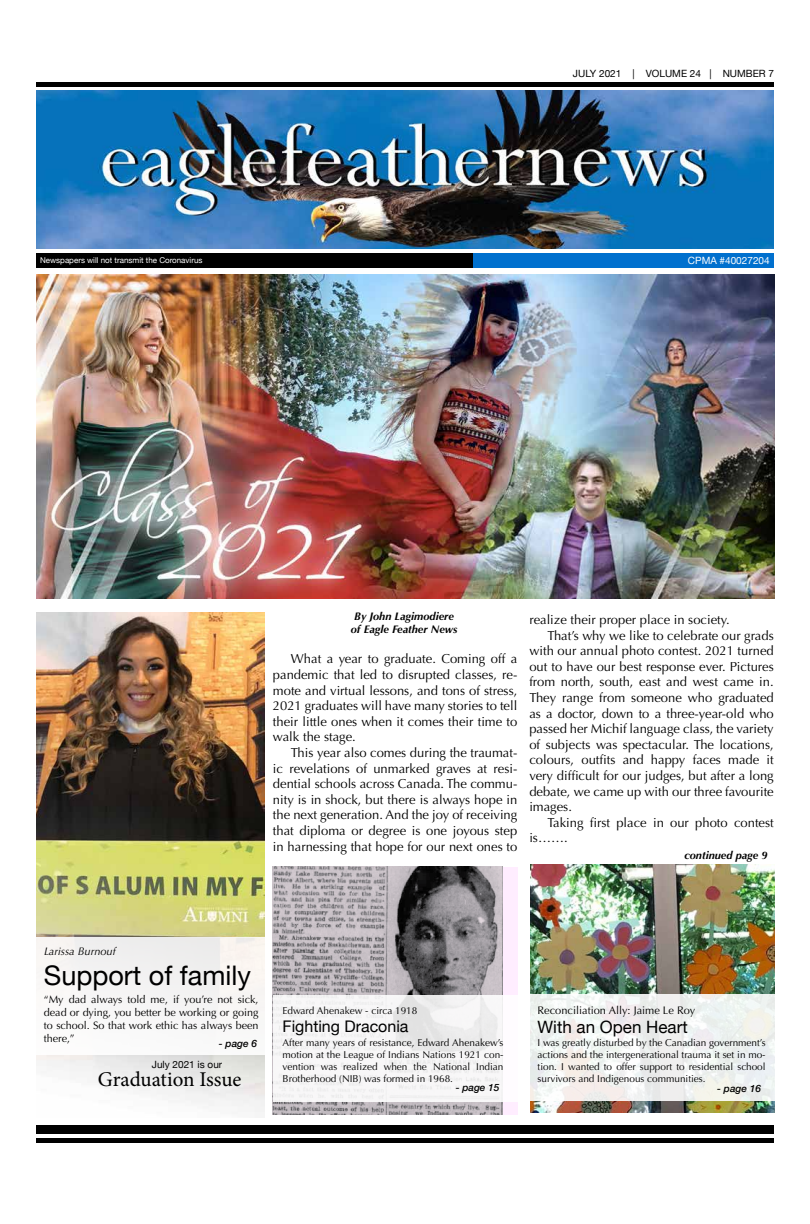
<style>
.page{position:relative;width:810px;height:1224px;background:#fff}
.page>*{position:absolute;margin:0;border:0;box-sizing:border-box;transform-origin:0 0}
.t1{font:27px "Helvetica Neue";color:#000}
.t2{font:21px "Minion Pro";letter-spacing:-.005em;color:#000}
.t3{font:17px "Helvetica Neue";color:#000}
.t4{font:16px "Helvetica Neue";color:#000}
.t5{font:13px/15.6px "Optima";color:#000;text-align:justify}
.t6{font:italic 700 11px/13.2px "Optima";color:#000;text-align:center}
.t7{font:11px "Optima";color:#000}
.t8{font:italic 11px "Optima";color:#000}
.t9{font:10.8px/13px "Optima";color:#000;text-align:justify}
.t10{font:10px/12px "Optima";color:#000;text-align:justify}
.t11{font:10px "Helvetica Neue";color:#000}
.t12{font:italic 500 10px "Helvetica Neue";color:#000}
.t13{font:10px "Helvetica Neue";color:#fff}
.t14{font:8px "Helvetica Neue";color:#fff}
</style>
<div class="page">
<div style="left:471px;top:253px;width:303px;height:14px;background:#0070ce"></div>
<hr style="left:36px;top:82px;width:738px;height:4px;background:#000">
<div style="left:36px;top:253px;width:437px;height:14px;background:#000"></div>
<img style="left:36px;top:90px;width:738px;height:159px">
<div style="left:36px;top:1138px;width:738px;height:5px;background:#000"></div>
<div style="left:36px;top:1125px;width:738px;height:9px;background:#000"></div>
<img style="left:36px;top:612px;width:228px;height:500px">
<img style="left:36px;top:275px;width:739px;height:324px">
<img style="left:530px;top:864px;width:245px;height:248px">
<div style="left:273px;top:867px;width:245px;height:248px;background:#ffedff"></div>
<img style="left:273px;top:867px;width:229px;height:248px">
<svg style="left:273px;top:995px;width:245px;height:107px;fill:#f6f6f6"></svg>
<div style="left:530px;top:994px;width:245px;height:107px;background:linear-gradient(to right,#f3f3f2,#eef1ef)"></div>
<div style="left:36px;top:937px;width:228px;height:118px;background:#f8f6f5"></div>
<p class="t11" style="left:573px;top:67px;width:203px">JULY 2021 | VOLUME 24 | NUMBER 7</p>
<p class="t14" style="left:40px;top:254px;width:164px">Newspapers will not transmit the Coronavirus</p>
<p class="t13" style="left:688px;top:253px;width:83px">CPMA #40027204</p>
<p class="t6" style="left:351px;top:610px;width:108px">By John Lagimodiere of Eagle Feather News</p>
<p class="t5" style="left:273px;top:651px;width:246px;text-indent:18px">What a year to graduate. Coming off a pandemic that led to disrupted classes, re&shy;mote and virtual lessons, and tons of stress, 2021 graduates will have many stories to tell their little ones when it comes their time to walk the stage.</p>
<p class="t5" style="left:273px;top:745px;width:246px;text-indent:18px">This year also comes during the traumat&shy;ic revelations of unmarked graves at resi&shy;dential schools across Canada. The commu&shy;nity is in shock, but there is always hope in the next generation. And the joy of receiving that diploma or degree is one joyous step in harnessing that hope for our next ones to</p>
<p class="t5" style="left:529px;top:612px;width:202px">realize their proper place in society.</p>
<p class="t5" style="left:547px;top:628px;width:228px">That’s why we like to celebrate our grads</p>
<p class="t5" style="left:529px;top:643px;width:246px">with our annual photo contest. 2021 turned</p>
<p class="t5" style="left:529px;top:659px;width:246px">out to have our best response ever. Pictures</p>
<p class="t5" style="left:529px;top:674px;width:246px">from north, south, east and west came in.</p>
<p class="t5" style="left:529px;top:690px;width:246px">They range from someone who graduated</p>
<p class="t5" style="left:529px;top:706px;width:246px">as a doctor, down to a three-year-old who</p>
<p class="t5" style="left:529px;top:721px;width:246px">passed her Michif language class, the variety</p>
<p class="t5" style="left:529px;top:737px;width:246px">of subjects was spectacular. The locations,</p>
<p class="t5" style="left:529px;top:752px;width:246px">colours, outfits and happy faces made it</p>
<p class="t5" style="left:529px;top:768px;width:246px">very difficult for our judges, but after a long</p>
<p class="t5" style="left:529px;top:784px;width:246px">debate, we came up with our three favourite</p>
<p class="t5" style="left:529px;top:799px;width:44px">images.</p>
<p class="t5" style="left:547px;top:815px;width:228px">Taking first place in our photo contest</p>
<p class="t5" style="left:529px;top:830px;width:40px">is…….</p>
<p class="t6" style="left:685px;top:849px;width:85px">continued page 9</p>
<p class="t8" style="left:44px;top:945px;width:73px">Larissa Burnouf</p>
<h1 class="t1" style="left:44px;top:956px;width:209px">Support of family</h1>
<p class="t9" style="left:44px;top:993px;width:216px">“My dad always told me, if you’re not sick, dead or dying, you better be working or going to school. So that work ethic has always been there,”</p>
<p class="t12" style="left:219px;top:1035px;width:40px">- page 6</p>
<p class="t11" style="left:152px;top:1057px;width:72px">July 2021 is our</p>
<h2 class="t2" style="left:98px;top:1066px;width:145px">Graduation Issue</h2>
<p class="t10" style="left:283px;top:1005px;width:136px">Edward Ahenakew - circa 1918</p>
<p class="t4" style="left:283px;top:1014px;width:127px">Fighting Draconia</p>
<p class="t10" style="left:283px;top:1037px;width:222px">After many years of resistance, Edward Ahenakew’s motion at the League of Indians Nations 1921 con&shy;vention was realized when the National Indian Brotherhood (NIB) was formed in 1968.</p>
<p class="t12" style="left:456px;top:1079px;width:45px">- page 15</p>
<p class="t7" style="left:538px;top:1004px;width:159px">Reconciliation Ally: Jaime Le Roy</p>
<h3 class="t3" style="left:538px;top:1014px;width:152px">With an Open Heart</h3>
<p class="t10" style="left:538px;top:1037px;width:230px">I was greatly disturbed by the Canadian government’s actions and the intergenerational trauma it set in mo&shy;tion. I wanted to offer support to residential school survivors and Indigenous communities.</p>
<p class="t12" style="left:717px;top:1080px;width:45px">- page 16</p>
</div>
